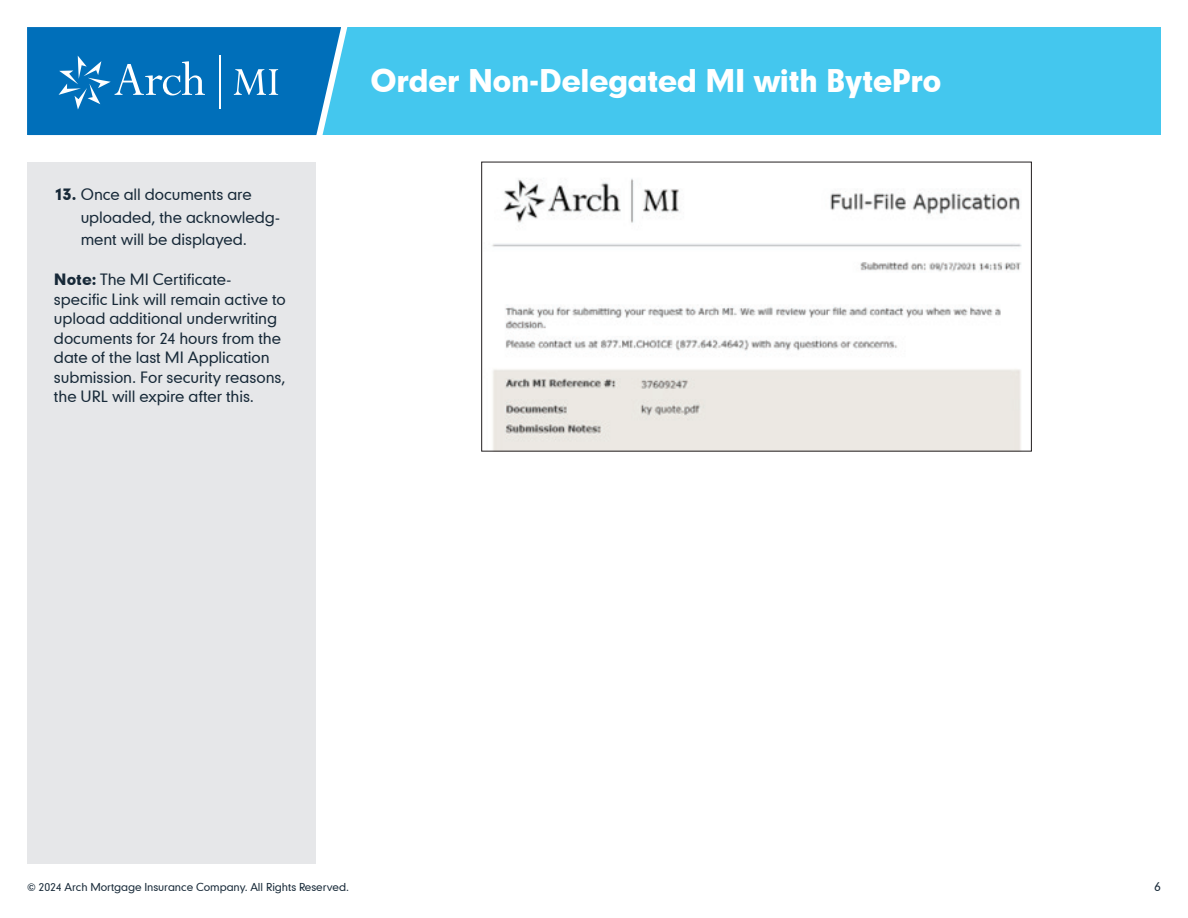
<style>
.page{position:relative;width:1188px;height:918px;background:#fff}
.page>*{position:absolute;margin:0;border:0;box-sizing:border-box;transform-origin:0 0}
.t1{font:30px "Geometric 706 BT Black B";letter-spacing:-.03em;color:#fff}
.t2{font:15px/19.5px "Geometric 706 BT Medium B";letter-spacing:-.005em;color:#172938}
.t3{font:12px "Geometric 706 BT Medium B";color:#172938}
.t4{font:10.5px "Geometric 706 BT Medium B";letter-spacing:-.005em;color:#172938}
.s1{font-family:"Geometric 706 BT Black B"}
</style>
<div class="page">
<div style="left:288px;top:27px;width:873px;height:108px;background:#44c7ee"></div>
<svg style="left:27px;top:27px;width:321px;height:109px;background:#147cc0"></svg>
<div style="left:27px;top:162px;width:289px;height:702px;background:#e6e7e9"></div>
<img style="left:492px;top:178px;width:530px;height:271px">
<div style="left:481px;top:162px;width:551px;height:289px;border:1px solid #231f20"></div>
<p class="t2" style="left:81px;top:183px;width:201px;line-height:22.5px;text-indent:-27px"><span class="s1">13.</span> Once all documents are uploaded, the acknowledg&shy;ment will be displayed.</p>
<p class="t2" style="left:54px;top:269px;width:233px"><span class="s1">Note:</span> The MI Certificate&shy;specific Link will remain active to upload additional underwriting documents for 24 hours from the date of the last MI Application submission. For security reasons, the URL will expire after this.</p>
<h1 class="t1" style="left:370px;top:61px;width:573px">Order Non-Delegated MI with BytePro</h1>
<p class="t4" style="left:27px;top:880px;width:323px">© 2024 Arch Mortgage Insurance Company. All Rights Reserved.</p>
<p class="t3" style="left:1154px;top:878px;width:8px">6</p>
</div>
